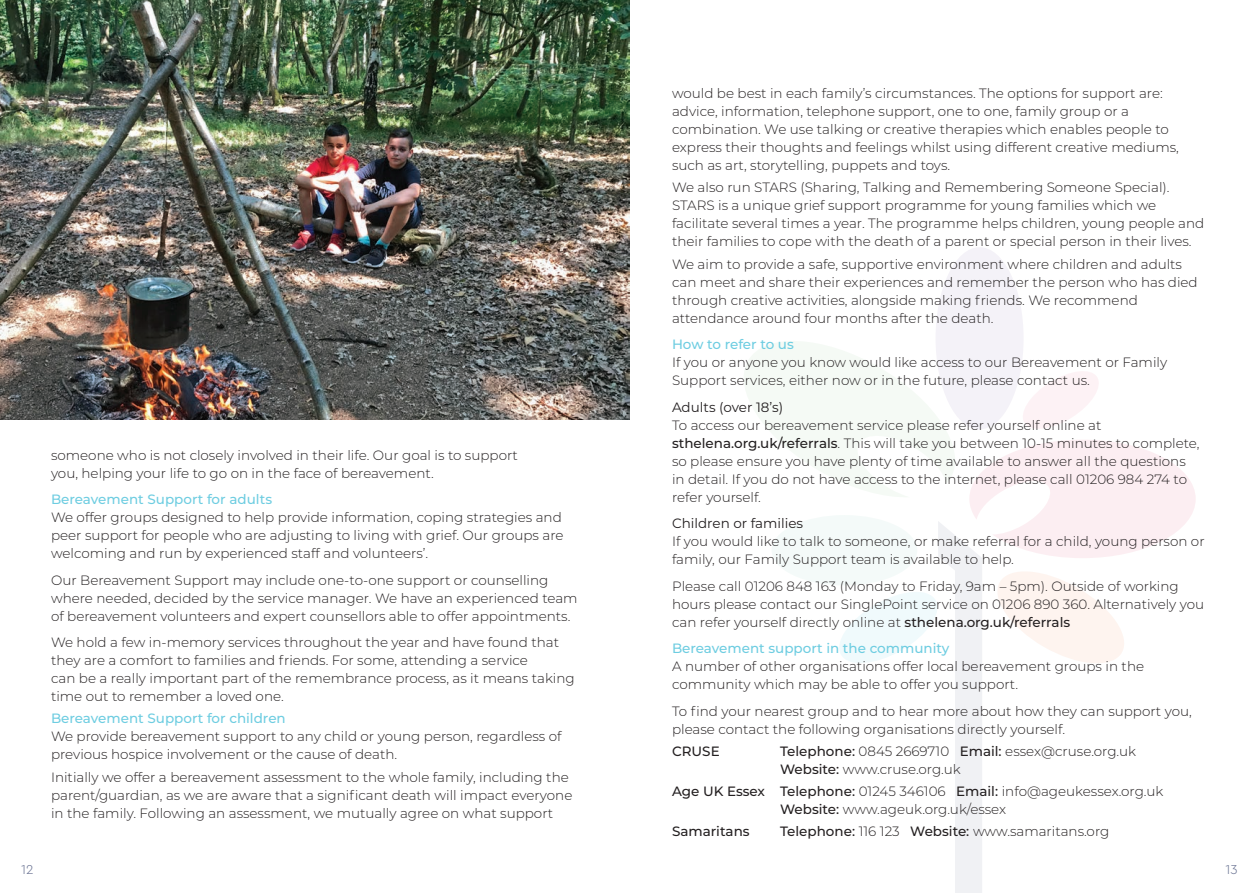
<style>
.page{position:relative;width:1259px;height:893px;background:#fff}
.page>*{position:absolute;margin:0;border:0;box-sizing:border-box;transform-origin:0 0}
._9_12_blue_subhead_s{font:300 13.5px/18px "Montserrat";color:#231f20}
._9_12_body_text_1{font:300 13.5px/18px "Montserrat";color:#231f20}
._9_12_blue_subhead_s-2{font:500 13.5px "Montserrat";color:#231f20}
.t1{font:300 13.5px "Cera PRO";color:#697292}
.s1{font-weight:500;color:#6ecde1}
.s2{font-weight:400}
.s3{font-weight:500}
</style>
<div class="page">
<img style="left:0;top:0;width:629px;height:420px">
<div style="left:935px;top:247px;width:88px;height:182px;background:#f4f2f8;border-radius:50%"></div>
<svg style="left:772px;top:348px;width:423px;height:545px"></svg>
<p class="_9_12_blue_subhead_s" style="left:51px;top:445px;width:468px">someone who is not closely involved in their life. Our goal is to support you, helping your life to go on in the face of bereavement.</p>
<p class="_9_12_blue_subhead_s" style="left:51px;top:490px;width:514px"><span class="s1">Bereavement Support for adults<br></span>We offer groups designed to help provide information, coping strategies and peer support for people who are adjusting to living with grief. Our groups are welcoming and run by experienced staff and volunteers’.</p>
<p class="_9_12_blue_subhead_s" style="left:51px;top:570px;width:528px">Our Bereavement Support may include one-to-one support or counselling where needed, decided by the service manager. We have an experienced team of bereavement volunteers and expert counsellors able to offer appointments.</p>
<p class="_9_12_blue_subhead_s" style="left:51px;top:633px;width:525px">We hold a few in-memory services throughout the year and have found that they are a comfort to families and friends. For some, attending a service<br>can be a really important part of the remembrance process, as it means taking time out to remember a loved one.</p>
<p class="_9_12_body_text_1" style="left:51px;top:709px;width:512px"><span class="s1">Bereavement Support for children<br></span>We provide bereavement support to any child or young person, regardless of previous hospice involvement or the cause of death.</p>
<p class="_9_12_body_text_1" style="left:51px;top:767px;width:523px">Initially we offer a bereavement assessment to the whole family, including the parent/guardian, as we are aware that a significant death will impact everyone in the family. Following an assessment, we mutually agree on what support</p>
<p class="_9_12_body_text_1" style="left:672px;top:84px;width:508px">would be best in each family’s circumstances. The options for support are: advice, information, telephone support, one to one, family group or a combination. We use talking or creative therapies which enables people to express their thoughts and feelings whilst using different creative mediums, such as art, storytelling, puppets and toys.</p>
<p class="_9_12_body_text_1" style="left:672px;top:178px;width:534px">We also run STARS (Sharing, Talking and Remembering Someone Special).<br>STARS is a unique grief support programme for young families which we facilitate several times a year. The programme helps children, young people and their families to cope with the death of a parent or special person in their lives.</p>
<p class="_9_12_body_text_1" style="left:672px;top:254px;width:527px">We aim to provide a safe, supportive environment where children and adults can meet and share their experiences and remember the person who has died through creative activities, alongside making friends. We recommend attendance around four months after the death.</p>
<p class="_9_12_blue_subhead_s" style="left:672px;top:335px;width:496px"><span class="s1">How to refer to us<br></span>If you or anyone you know would like access to our Bereavement or Family<br>Support services, either now or in the future, please contact us.</p>
<p class="_9_12_blue_subhead_s" style="left:672px;top:397px;width:529px"><span class="s2">Adults (over 18’s)<br></span>To access our bereavement service please refer yourself online at <span class="s3">sthelena.org.uk/referrals</span>. This will take you between 10-15 minutes to complete, so please ensure you have plenty of time available to answer all the questions in detail. If you do not have access to the internet, please call 01206 984 274 to refer yourself.</p>
<p class="_9_12_blue_subhead_s" style="left:672px;top:514px;width:534px"><span class="s2">Children or families<br></span>If you would like to talk to someone, or make referral for a child, young person or family, our Family Support team is available to help.</p>
<p class="_9_12_blue_subhead_s" style="left:672px;top:576px;width:534px">Please call 01206 848 163 (Monday to Friday, 9am – 5pm). Outside of working hours please contact our SinglePoint service on 01206 890 360. Alternatively you can refer yourself directly online at <span class="s3">sthelena.org.uk/referrals</span></p>
<p class="_9_12_blue_subhead_s" style="left:672px;top:639px;width:473px"><span class="s1">Bereavement support in the community<br></span>A number of other organisations offer local bereavement groups in the community which may be able to offer you support.</p>
<p class="_9_12_blue_subhead_s" style="left:672px;top:701px;width:521px">To find your nearest group and to hear more about how they can support you, please contact the following organisations directly yourself.</p>
<p class="_9_12_blue_subhead_s-2" style="left:672px;top:742px;width:49px">CRUSE</p>
<p class="_9_12_blue_subhead_s" style="left:780px;top:742px;width:357px"><span class="s3">Telephone:</span> 0845 2669710 <span class="s3">Email:</span> essex@cruse.org.uk<br><span class="s3">Website:</span> www.cruse.org.uk</p>
<p class="_9_12_blue_subhead_s" style="left:780px;top:782px;width:385px;text-indent:-108px"><span class="s3">Age UK Essex Telephone:</span> 01245 346106 <span class="s3">Email:</span> info@ageukessex.org.uk<br><span class="s3">Website:</span> www.ageuk.org.uk/essex</p>
<p class="_9_12_blue_subhead_s-2" style="left:672px;top:822px;width:79px">Samaritans</p>
<p class="_9_12_blue_subhead_s" style="left:780px;top:822px;width:331px"><span class="s3">Telephone:</span> 116 123 <span class="s3">Website:</span> www.samaritans.org</p>
<p class="t1" style="left:21px;top:861px;width:14px">12</p>
<p class="t1" style="left:1225px;top:861px;width:14px">13</p>
</div>
